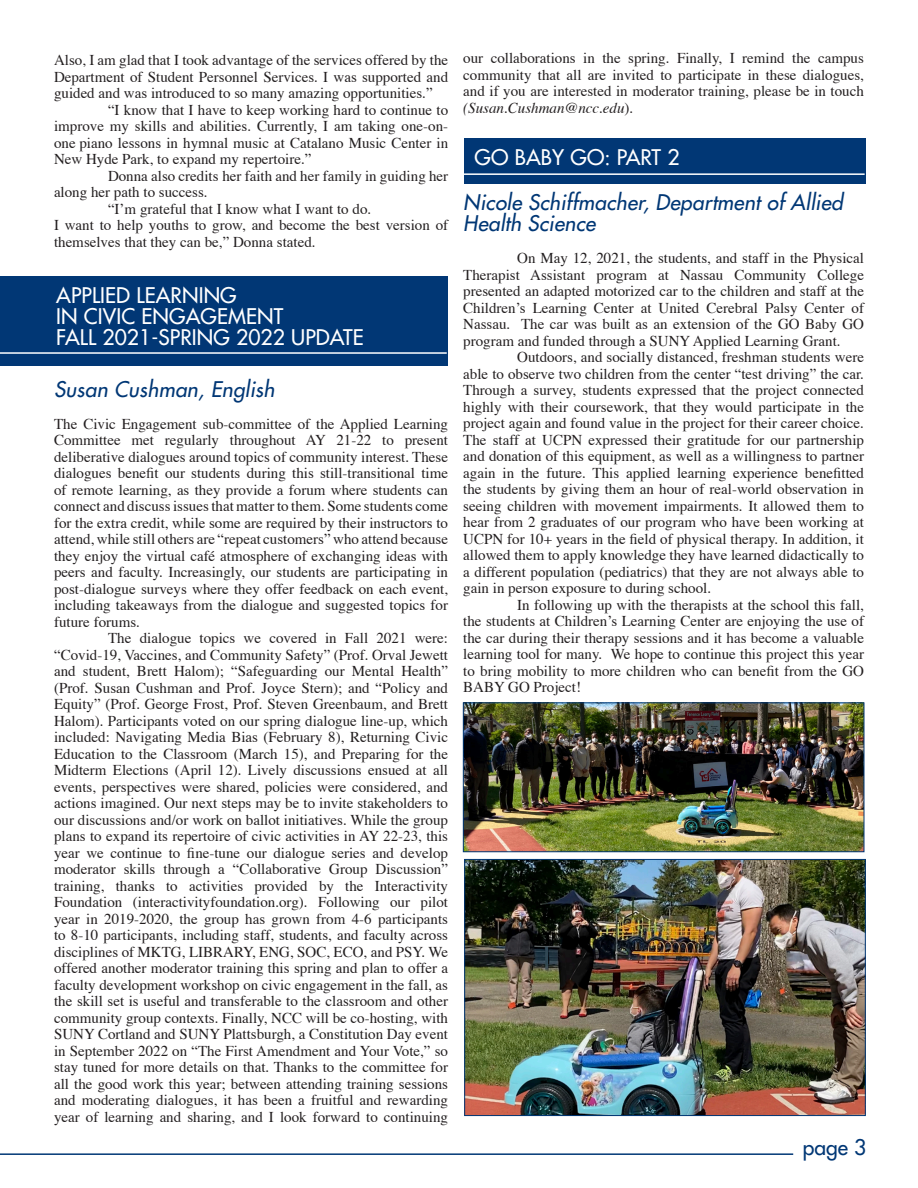
<style>
.page{position:relative;width:918px;height:1188px;background:#fff}
.page>*{position:absolute;margin:0;border:0;box-sizing:border-box;transform-origin:0 0}
.t1{font:21px "Futura";letter-spacing:.005em;color:#fff}
.t2{font:italic 21px/21px "Futura";letter-spacing:.01em;color:#013775}
.t3{font:21px "Futura";color:#013775}
.t4{font:15px/16.5px "Times";color:#231f20;text-align:justify}
.s1{font-style:italic}
</style>
<div class="page">
<hr style="left:0;top:1153px;width:793px;height:2px;background:#013775">
<div style="left:464px;top:138px;width:402px;height:46px;background:#013775"></div>
<hr style="left:457px;top:173px;width:408px;height:2px;background:#fff">
<div style="left:0;top:276px;width:448px;height:90px;background:#013775"></div>
<hr style="left:0;top:352px;width:447px;height:2px;background:#fff">
<img style="left:466px;top:861px;width:398px;height:253px">
<div style="left:464px;top:859px;width:402px;height:257px;border:1px solid #013775"></div>
<img style="left:465px;top:704px;width:397px;height:146px">
<div style="left:463px;top:702px;width:401px;height:150px;border:1px solid #013775"></div>
<p class="t4" style="left:54px;top:53px;width:396px">Also, I am glad that I took advantage of the services offered by the Department of Student Personnel Services. I was supported and guided and was introduced to so many amazing opportunities.”</p>
<p class="t4" style="left:54px;top:102px;width:396px;text-indent:54px">“I know that I have to keep working hard to continue to improve my skills and abilities. Currently, I am taking one-on&shy;one piano lessons in hymnal music at Catalano Music Center in New Hyde Park, to expand my repertoire.”</p>
<p class="t4" style="left:54px;top:168px;width:396px;text-indent:54px">Donna also credits her faith and her family in guiding her along her path to success.</p>
<p class="t4" style="left:108px;top:201px;width:265px">“I’m grateful that I know what I want to do.</p>
<p class="t4" style="left:54px;top:218px;width:396px">I want to help youths to grow, and become the best version of themselves that they can be,” Donna stated.</p>
<p class="t1" style="left:56px;top:282px;width:182px">APPLIED LEARNING</p>
<p class="t1" style="left:56px;top:303px;width:229px">IN CIVIC ENGAGEMENT</p>
<p class="t1" style="left:56px;top:324px;width:309px">FALL 2021-SPRING 2022 UPDATE</p>
<p class="t2" style="left:54px;top:378px;width:222px">Susan Cushman, English</p>
<p class="t4" style="left:54px;top:416px;width:395px">The Civic Engagement sub-committee of the Applied Learning Committee met regularly throughout AY 21-22 to present deliberative dialogues around topics of community interest. These dialogues benefit our students during this still-transitional time of remote learning, as they provide a forum where students can connect and discuss issues that matter to them. Some students come for the extra credit, while some are required by their instructors to attend, while still others are “repeat customers” who attend because they enjoy the virtual café atmosphere of exchanging ideas with peers and faculty. Increasingly, our students are participating in post-dialogue surveys where they offer feedback on each event, including takeaways from the dialogue and suggested topics for future forums.</p>
<p class="t4" style="left:54px;top:631px;width:395px;text-indent:54px">The dialogue topics we covered in Fall 2021 were: “Covid-19, Vaccines, and Community Safety” (Prof. Orval Jewett and student, Brett Halom); “Safeguarding our Mental Health” (Prof. Susan Cushman and Prof. Joyce Stern); and “Policy and Equity” (Prof. George Frost, Prof. Steven Greenbaum, and Brett Halom). Participants voted on our spring dialogue line-up, which included: Navigating Media Bias (February 8), Returning Civic Education to the Classroom (March 15), and Preparing for the Midterm Elections (April 12). Lively discussions ensued at all events, perspectives were shared, policies were considered, and actions imagined. Our next steps may be to invite stakeholders to our discussions and/or work on ballot initiatives. While the group plans to expand its repertoire of civic activities in AY 22-23, this year we continue to fine-tune our dialogue series and develop moderator skills through a “Collaborative Group Discussion” training, thanks to activities provided by the Interactivity Foundation (interactivityfoundation.org). Following our pilot year in 2019-2020, the group has grown from 4-6 participants to 8-10 participants, including staff, students, and faculty across disciplines of MKTG, LIBRARY, ENG, SOC, ECO, and PSY. We offered another moderator training this spring and plan to offer a faculty development workshop on civic engagement in the fall, as the skill set is useful and transferable to the classroom and other community group contexts. Finally, NCC will be co-hosting, with SUNY Cortland and SUNY Plattsburgh, a Constitution Day event in September 2022 on “The First Amendment and Your Vote,” so stay tuned for more details on that. Thanks to the committee for all the good work this year; between attending training sessions and moderating dialogues, it has been a fruitful and rewarding year of learning and sharing, and I look forward to continuing</p>
<p class="t4" style="left:463px;top:51px;width:402px">our collaborations in the spring. Finally, I remind the campus community that all are invited to participate in these dialogues, and if you are interested in moderator training, please be in touch <span class="s1">(Susan.Cushman@ncc.edu</span>).</p>
<p class="t1" style="left:475px;top:144px;width:207px">GO BABY GO: PART 2</p>
<p class="t2" style="left:463px;top:192px;width:381px">Nicole Schiffmacher, Department of Allied<br>Health Science</p>
<p class="t4" style="left:463px;top:251px;width:402px;text-indent:54px">On May 12, 2021, the students, and staff in the Physical Therapist Assistant program at Nassau Community College presented an adapted motorized car to the children and staff at the Children’s Learning Center at United Cerebral Palsy Center of Nassau. The car was built as an extension of the GO Baby GO program and funded through a SUNY Applied Learning Grant.</p>
<p class="t4" style="left:463px;top:350px;width:402px;text-indent:54px">Outdoors, and socially distanced, freshman students were able to observe two children from the center “test driving” the car.<br>Through a survey, students expressed that the project connected highly with their coursework, that they would participate in the project again and found value in the project for their career choice.<br>The staff at UCPN expressed their gratitude for our partnership and donation of this equipment, as well as a willingness to partner again in the future. This applied learning experience benefitted the students by giving them an hour of real-world observation in seeing children with movement impairments. It allowed them to hear from 2 graduates of our program who have been working at UCPN for 10+ years in the field of physical therapy. In addition, it allowed them to apply knowledge they have learned didactically to a different population (pediatrics) that they are not always able to gain in person exposure to during school.</p>
<p class="t4" style="left:463px;top:597px;width:402px;text-indent:54px">In following up with the therapists at the school this fall, the students at Children’s Learning Center are enjoying the use of the car during their therapy sessions and it has become a valuable learning tool for many. We hope to continue this project this year to bring mobility to more children who can benefit from the GO BABY GO Project!</p>
<p class="t3" style="left:803px;top:1133px;width:65px">page 3</p>
</div>
